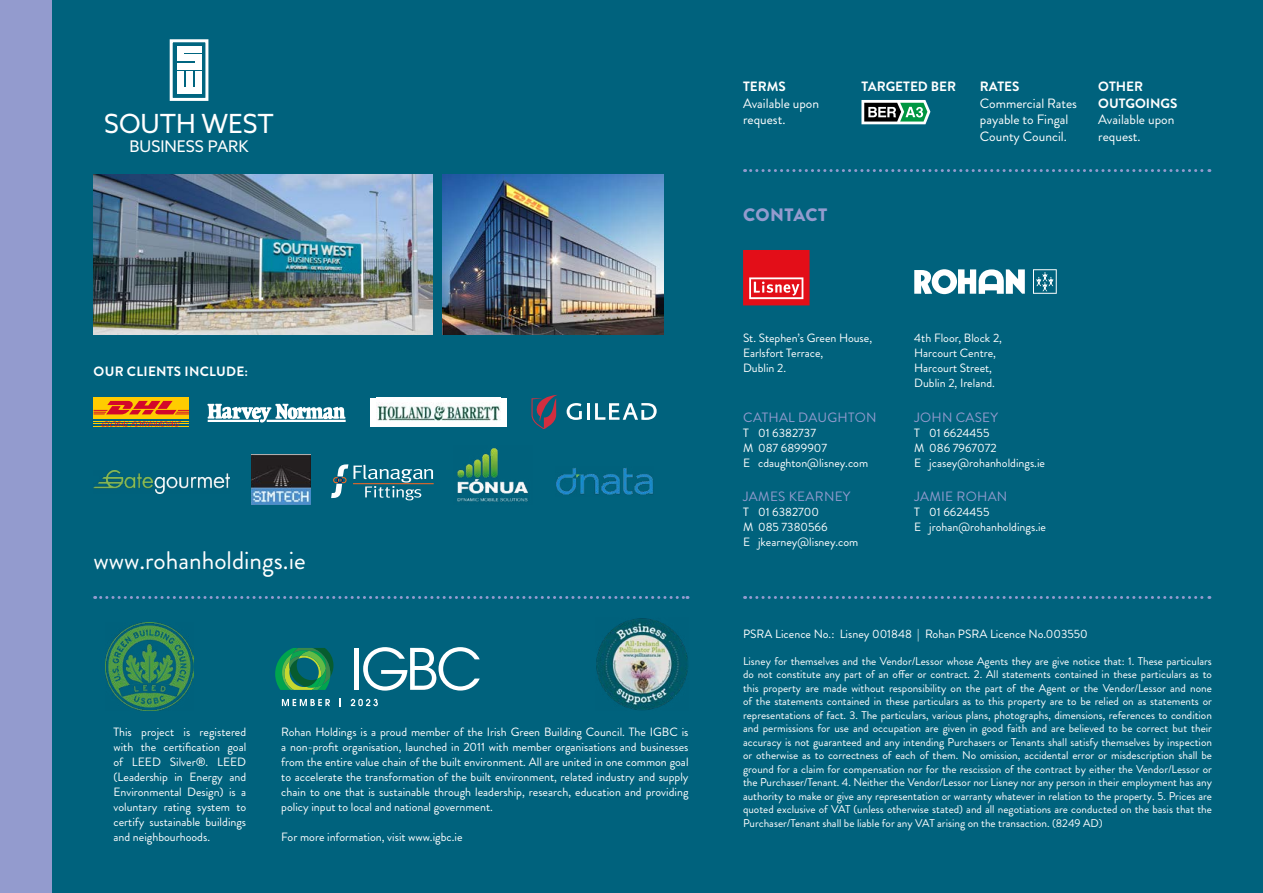
<style>
.page{position:relative;width:1263px;height:893px;background:#00627d}
.page>*{position:absolute;margin:0;border:0;box-sizing:border-box;transform-origin:0 0}
.t1{font:26.4px "Azo Sans";color:#fff}
.t2{font:25.35px "Brandon Grotesque";color:#fff}
.t3{font:900 18px "Brandon Grotesque";letter-spacing:.02em;color:#939bce}
.t4{font:16.05px "Azo Sans";color:#fff}
.t5{font:13.5px/16.5px "Brandon Grotesque";color:#fff}
.t6{font:13.5px "Brandon Grotesque";letter-spacing:.02em;color:#939bce}
.t7{font:700 13.5px/16.5px "Brandon Grotesque";color:#fff}
.t8{font:700 13.5px "Brandon Grotesque";letter-spacing:.02em;color:#fff}
.t9{font:12px/15px "Brandon Grotesque";color:#fff}
.t10{font:11.25px/13.5px "Brandon Grotesque";color:#fff;text-align:justify}
</style>
<div class="page">
<div style="left:0;top:0;width:51px;height:893px;background:#939bce"></div>
<svg style="left:331px;top:464px;width:103px;height:36px"></svg>
<hr style="left:353px;top:483px;width:81px;height:1px;background:#ff681e">
<img style="left:457px;top:448px;width:71px;height:54px">
<img style="left:556px;top:468px;width:97px;height:27px">
<img style="left:251px;top:455px;width:60px;height:50px">
<hr style="left:94px;top:421px;width:95px;height:1px;background:#fc0">
<hr style="left:94px;top:424px;width:95px;height:1px;background:#fc0">
<hr style="left:94px;top:426px;width:95px;height:1px;background:#fc0">
<svg style="left:101px;top:421px;width:80px;height:5px"></svg>
<div style="left:94px;top:397px;width:95px;height:21px;background:linear-gradient(to right,#fc0,#fc0)"></div>
<svg style="left:94px;top:401px;width:95px;height:13px"></svg>
<svg style="left:207px;top:403px;width:139px;height:20px"></svg>
<hr style="left:267px;top:420px;width:79px;height:2px;background:#fff">
<hr style="left:208px;top:420px;width:51px;height:2px;background:#fff">
<div style="left:370px;top:398px;width:136px;height:29px;background:#fff"></div>
<img style="left:376px;top:403px;width:124px;height:18px">
<img style="left:94px;top:470px;width:136px;height:23px">
<svg style="left:567px;top:403px;width:15px;height:17px"></svg>
<hr style="left:587px;top:403px;width:3px;height:17px;background:#fff">
<svg style="left:595px;top:403px;width:62px;height:17px"></svg>
<svg style="left:531px;top:395px;width:26px;height:34px"></svg>
<svg style="left:751px;top:169px;width:459px;height:3px"></svg>
<svg style="left:751px;top:596px;width:459px;height:3px"></svg>
<svg style="left:861px;top:100px;width:69px;height:24px;background:#759887"></svg>
<img style="left:94px;top:175px;width:338px;height:160px">
<img style="left:443px;top:175px;width:220px;height:160px">
<svg style="left:95px;top:596px;width:593px;height:3px"></svg>
<img style="left:106px;top:622px;width:88px;height:88px">
<img style="left:596px;top:618px;width:92px;height:92px">
<svg style="left:170px;top:39px;width:38px;height:62px"></svg>
<div style="left:177px;top:88px;width:24px;height:6px;background:#fff"></div>
<div style="left:186px;top:72px;width:6px;height:22px;background:#fff"></div>
<div style="left:195px;top:72px;width:6px;height:22px;background:#fff"></div>
<div style="left:177px;top:72px;width:6px;height:22px;background:#fff"></div>
<div style="left:177px;top:46px;width:24px;height:6px;background:#fff"></div>
<div style="left:177px;top:55px;width:24px;height:6px;background:#fff"></div>
<div style="left:177px;top:63px;width:24px;height:6px;background:#fff"></div>
<div style="left:177px;top:47px;width:6px;height:11px;background:#fff"></div>
<div style="left:195px;top:55px;width:6px;height:12px;background:#fff"></div>
<svg style="left:743px;top:250px;width:66px;height:55px;background:#e62d35"></svg>
<svg style="left:914px;top:269px;width:111px;height:25px"></svg>
<svg style="left:1033px;top:269px;width:24px;height:25px"></svg>
<div style="left:354px;top:648px;width:5px;height:42px;background:#fff"></div>
<svg style="left:363px;top:647px;width:117px;height:44px"></svg>
<svg style="left:275px;top:648px;width:58px;height:42px"></svg>
<svg style="left:282px;top:699px;width:48px;height:7px"></svg>
<svg style="left:351px;top:699px;width:27px;height:7px"></svg>
<h1 class="t1" style="left:104px;top:106px;width:171px">SOUTH WEST</h1>
<h3 class="t4" style="left:129px;top:136px;width:121px">BUSINESS PARK</h3>
<p class="t8" style="left:94px;top:362px;width:156px">OUR CLIENTS INCLUDE:</p>
<h2 class="t2" style="left:94px;top:543px;width:214px">www.rohanholdings.ie</h2>
<p class="t9" style="left:114px;top:724px;width:134px;text-align:justify">This project is registered with the certification goal of LEED Silver®. LEED (Leadership in Energy and Environmental Design) is a voluntary rating system to certify sustainable buildings and neighbourhoods.</p>
<p class="t9" style="left:281px;top:724px;width:409px;text-align:justify">Rohan Holdings is a proud member of the Irish Green Building Council. The IGBC is a non-profit organisation, launched in 2011 with member organisations and businesses from the entire value chain of the built environment. All are united in one common goal to accelerate the transformation of the built environment, related industry and supply chain to one that is sustainable through leadership, research, education and providing policy input to local and national government.</p>
<p class="t9" style="left:281px;top:829px;width:183px">For more information, visit www.igbc.ie</p>
<p class="t7" style="left:743px;top:79px;width:44px">TERMS</p>
<p class="t5" style="left:743px;top:95px;width:78px">Available upon request.</p>
<h3 class="t3" style="left:743px;top:202px;width:85px">CONTACT</h3>
<p class="t7" style="left:861px;top:79px;width:96px">TARGETED BER</p>
<p class="t7" style="left:980px;top:79px;width:41px">RATES</p>
<p class="t5" style="left:980px;top:95px;width:99px">Commercial Rates payable to Fingal<br>County Council.</p>
<p class="t7" style="left:1098px;top:79px;width:81px">OTHER<br>OUTGOINGS</p>
<p class="t5" style="left:1098px;top:112px;width:78px">Available upon request.</p>
<p class="t9" style="left:743px;top:331px;width:131px">St. Stephen’s Green House,<br>Earlsfort Terrace,<br>Dublin 2.</p>
<p class="t6" style="left:743px;top:408px;width:135px">CATHAL DAUGHTON</p>
<p class="t9" style="left:743px;top:425px;width:127px">T 01 6382737<br>M 087 6899907<br>E cdaughton@lisney.com</p>
<p class="t6" style="left:743px;top:487px;width:109px">JAMES KEARNEY</p>
<p class="t9" style="left:743px;top:505px;width:117px">T 01 6382700<br>M 085 7380566<br>E jkearney@lisney.com</p>
<p class="t9" style="left:914px;top:331px;width:89px">4th Floor, Block 2,<br>Harcourt Centre,<br>Harcourt Street,<br>Dublin 2, Ireland.</p>
<p class="t6" style="left:914px;top:408px;width:85px">JOHN CASEY</p>
<p class="t9" style="left:914px;top:425px;width:132px">T 01 6624455<br>M 086 7967072<br>E jcasey@rohanholdings.ie</p>
<p class="t6" style="left:914px;top:487px;width:95px">JAMIE ROHAN</p>
<p class="t9" style="left:914px;top:505px;width:133px">T 01 6624455<br>E jrohan@rohanholdings.ie</p>
<p class="t9" style="left:743px;top:626px;width:346px">PSRA Licence No.: Lisney 001848 | Rohan PSRA Licence No.003550</p>
<p class="t10" style="left:743px;top:654px;width:470px">Lisney for themselves and the Vendor/Lessor whose Agents they are give notice that: 1. These particulars do not constitute any part of an offer or contract. 2. All statements contained in these particulars as to this property are made without responsibility on the part of the Agent or the Vendor/Lessor and none of the statements contained in these particulars as to this property are to be relied on as statements or representations of fact. 3. The particulars, various plans, photographs, dimensions, references to condition and permissions for use and occupation are given in good faith and are believed to be correct but their accuracy is not guaranteed and any intending Purchasers or Tenants shall satisfy themselves by inspection or otherwise as to correctness of each of them. No omission, accidental error or misdescription shall be ground for a claim for compensation nor for the rescission of the contract by either the Vendor/Lessor or the Purchaser/Tenant. 4. Neither the Vendor/Lessor nor Lisney nor any person in their employment has any authority to make or give any representation or warranty whatever in relation to the property. 5. Prices are quoted exclusive of VAT (unless otherwise stated) and all negotiations are conducted on the basis that the Purchaser/Tenant shall be liable for any VAT arising on the transaction. (8249 AD)</p>
</div>
